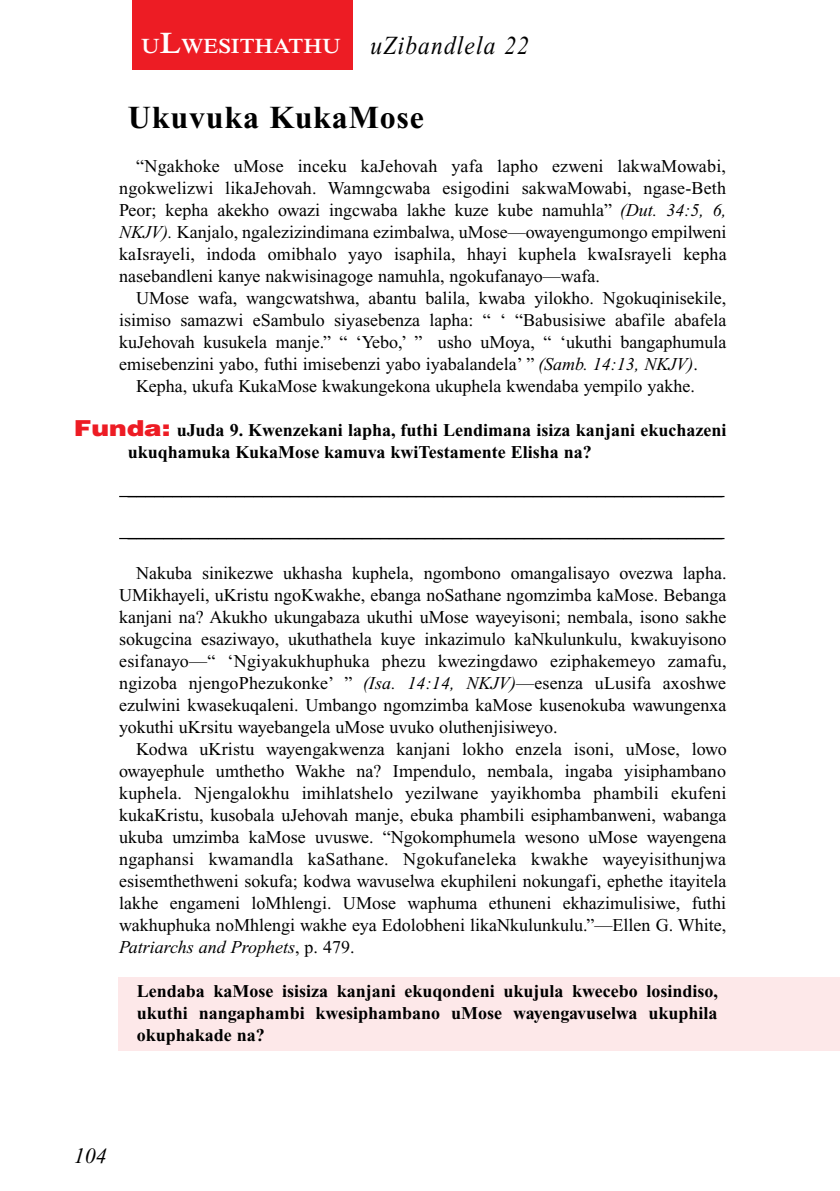
<style>
.page{position:relative;width:840px;height:1191px;background:#fff}
.page>*{position:absolute;margin:0;border:0;box-sizing:border-box;transform-origin:0 0}
.t1{font:700 32px "Times New Roman PS Std";letter-spacing:.025em;color:#000}
.t2{font:italic 26px "Times New Roman PS Std";letter-spacing:.05em;color:#000;scale:.9 1}
.t3{font:italic 22px "Times New Roman PS Std";color:#000}
.t4{font:600 21px "Times NRMT Std";color:#fff}
.t5{font:18px/22px "Times New Roman PS Std";color:#000;text-align:justify}
.t6{font:700 18px/22px "Times New Roman PS Std";color:#000}
.s1{font-size:30px}
.s2{font-style:italic}
.s3{font-family:"Helvetica LT Std";font-weight:900;font-size:22px;color:#ed1c24}
</style>
<div class="page">
<div style="left:133px;top:0;width:220px;height:69px;background:#ed1c24"></div>
<div style="left:118px;top:977px;width:721px;height:73px;background:#fde8e9"></div>
<hr style="left:119px;top:496px;width:605px;height:1px;background:#000">
<hr style="left:119px;top:538px;width:605px;height:1px;background:#000">
<p class="t4" style="left:141px;top:34px;width:201px">U<span class="s1">L</span>WESITHATHU</p>
<h2 class="t2" style="left:370px;top:32px;width:177px">uZibandlela 22</h2>
<h1 class="t1" style="left:128px;top:99px;width:297px">Ukuvuka KukaMose</h1>
<p class="t5" style="left:119px;top:155px;width:608px;text-indent:17px">“Ngakhoke uMose inceku kaJehovah yafa lapho ezweni lakwaMowabi, ngokwelizwi likaJehovah. Wamngcwaba esigodini sakwaMowabi, ngase-Beth Peor; kepha akekho owazi ingcwaba lakhe kuze kube namuhla” <span class="s2">(Dut. 34:5, 6, NKJV).</span> Kanjalo, ngalezizindimana ezimbalwa, uMose—owayengumongo empilweni kaIsrayeli, indoda omibhalo yayo isaphila, hhayi kuphela kwaIsrayeli kepha nasebandleni kanye nakwisinagoge namuhla, ngokufanayo—wafa.</p>
<p class="t5" style="left:136px;top:287px;width:591px">UMose wafa, wangcwatshwa, abantu balila, kwaba yilokho. Ngokuqinisekile,</p>
<p class="t5" style="left:119px;top:309px;width:608px">isimiso samazwi eSambulo siyasebenza lapha: “ ‘ “Babusisiwe abafile abafela</p>
<p class="t5" style="left:119px;top:331px;width:608px">kuJehovah kusukela manje.” “ ‘Yebo,’ ” usho uMoya, “ ‘ukuthi bangaphumula</p>
<p class="t5" style="left:119px;top:353px;width:580px">emisebenzini yabo, futhi imisebenzi yabo iyabalandela’ ” <span class="s2">(Samb. 14:13, NKJV)</span>.</p>
<p class="t5" style="left:136px;top:375px;width:560px">Kepha, ukufa KukaMose kwakungekona ukuphela kwendaba yempilo yakhe.</p>
<p class="t6" style="left:128px;top:419px;width:600px;text-indent:-54px"><span class="s3">Funda:</span> uJuda 9. Kwenzekani lapha, futhi Lendimana isiza kanjani ekuchazeni ukuqhamuka KukaMose kamuva kwiTestamente Elisha na?</p>
<p class="t5" style="left:119px;top:562px;width:608px;text-indent:17px">Nakuba sinikezwe ukhasha kuphela, ngombono omangalisayo ovezwa lapha.<br>UMikhayeli, uKristu ngoKwakhe, ebanga noSathane ngomzimba kaMose. Bebanga kanjani na? Akukho ukungabaza ukuthi uMose wayeyisoni; nembala, isono sakhe sokugcina esaziwayo, ukuthathela kuye inkazimulo kaNkulunkulu, kwakuyisono esifanayo—“ ‘Ngiyakukhuphuka phezu kwezingdawo eziphakemeyo zamafu, ngizoba njengoPhezukonke’ ” <span class="s2">(Isa. 14:14, NKJV)</span>—esenza uLusifa axoshwe ezulwini kwasekuqaleni. Umbango ngomzimba kaMose kusenokuba wawungenxa yokuthi uKrsitu wayebangela uMose uvuko oluthenjisiweyo.</p>
<p class="t5" style="left:119px;top:738px;width:608px;text-indent:17px">Kodwa uKristu wayengakwenza kanjani lokho enzela isoni, uMose, lowo owayephule umthetho Wakhe na? Impendulo, nembala, ingaba yisiphambano kuphela. Njengalokhu imihlatshelo yezilwane yayikhomba phambili ekufeni kukaKristu, kusobala uJehovah manje, ebuka phambili esiphambanweni, wabanga ukuba umzimba kaMose uvuswe. “Ngokomphumela wesono uMose wayengena ngaphansi kwamandla kaSathane. Ngokufaneleka kwakhe wayeyisithunjwa esisemthethweni sokufa; kodwa wavuselwa ekuphileni nokungafi, ephethe itayitela lakhe engameni loMhlengi. UMose waphuma ethuneni ekhazimulisiwe, futhi wakhuphuka noMhlengi wakhe eya Edolobheni likaNkulunkulu.”—Ellen G. White, <span class="s2">Patriarchs and Prophets</span>, p. 479.</p>
<p class="t6" style="left:137px;top:979px;width:582px;text-align:justify">Lendaba kaMose isisiza kanjani ekuqondeni ukujula kwecebo losindiso, ukuthi nangaphambi kwesiphambano uMose wayengavuselwa ukuphila okuphakade na?</p>
<p class="t3" style="left:74px;top:1144px;width:34px">104</p>
</div>
